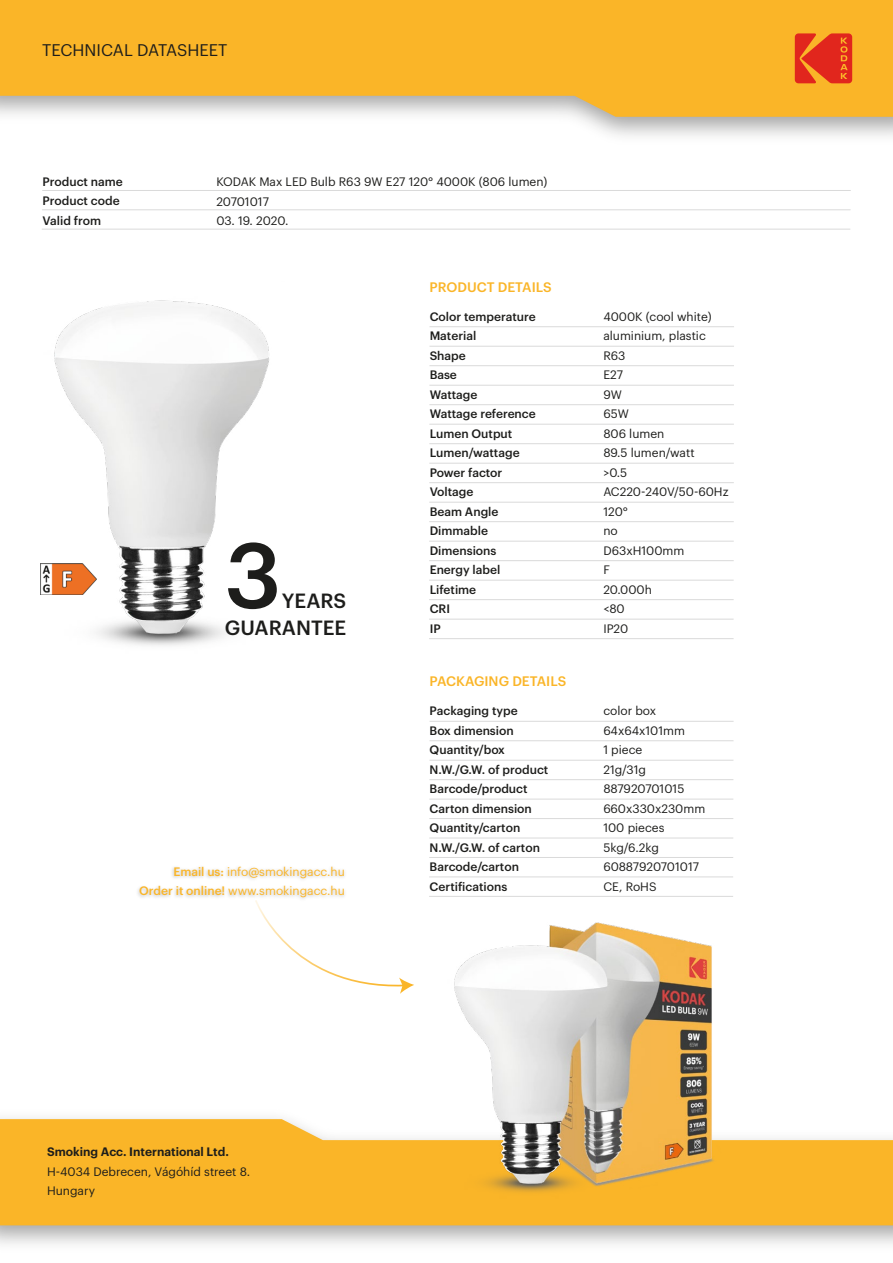
<style>
.page{position:relative;width:893px;height:1263px;background:#fff}
.page>*{position:absolute;margin:0;border:0;box-sizing:border-box;transform-origin:0 0}
.t1{font:500 90.75px "Graphik";color:#1d1d1b}
.t2{font:500 20.1px "Graphik";color:#1d1d1b}
.t3{font:16.5px "Graphik";color:#1d1d1b}
.t4{font:500 13.5px "Graphik";color:#fab528}
.t5{font:500 12px/19.5px "Graphik";color:#1d1d1b}
.t6{font:12px/19.5px "Graphik";color:#1d1d1b}
.t7{font:12px/19.5px "Graphik";color:#fab528;text-align:right}
.t8{font:600 12px "Graphik";color:#1d1d1b}
.s1{font-weight:500}
</style>
<div class="page">
<svg style="left:0;top:1119px;width:893px;height:106px;background:#fabb3a"></svg>
<svg style="left:0;top:0;width:893px;height:117px;background:#f5b93d"></svg>
<svg style="left:795px;top:33px;width:57px;height:50px;background:#e5401e"></svg>
<svg style="left:255px;top:900px;width:159px;height:94px"></svg>
<img style="left:40px;top:300px;width:229px;height:346px">
<img style="left:41px;top:564px;width:55px;height:30px">
<img style="left:426px;top:922px;width:312px;height:286px">
<hr style="left:429px;top:326px;width:305px;height:1px;background:#dadada">
<hr style="left:429px;top:346px;width:305px;height:1px;background:#dadada">
<hr style="left:429px;top:365px;width:305px;height:1px;background:#dadada">
<hr style="left:429px;top:385px;width:305px;height:1px;background:#dadada">
<hr style="left:429px;top:404px;width:305px;height:1px;background:#dadada">
<hr style="left:429px;top:424px;width:305px;height:1px;background:#dadada">
<hr style="left:429px;top:443px;width:305px;height:1px;background:#dadada">
<hr style="left:429px;top:463px;width:305px;height:1px;background:#dadada">
<hr style="left:429px;top:482px;width:305px;height:1px;background:#dadada">
<hr style="left:429px;top:502px;width:305px;height:1px;background:#dadada">
<hr style="left:429px;top:521px;width:305px;height:1px;background:#dadada">
<hr style="left:429px;top:541px;width:305px;height:1px;background:#dadada">
<hr style="left:429px;top:560px;width:305px;height:1px;background:#dadada">
<hr style="left:429px;top:580px;width:305px;height:1px;background:#dadada">
<hr style="left:429px;top:599px;width:305px;height:1px;background:#dadada">
<hr style="left:429px;top:619px;width:305px;height:1px;background:#dadada">
<hr style="left:429px;top:638px;width:305px;height:1px;background:#dadada">
<hr style="left:43px;top:190px;width:807px;height:1px;background:#dadada">
<hr style="left:42px;top:209px;width:808px;height:1px;background:#dadada">
<hr style="left:42px;top:229px;width:808px;height:1px;background:#dadada">
<hr style="left:430px;top:721px;width:304px;height:1px;background:#dadada">
<hr style="left:429px;top:740px;width:304px;height:1px;background:#dadada">
<hr style="left:429px;top:760px;width:304px;height:1px;background:#dadada">
<hr style="left:429px;top:779px;width:304px;height:1px;background:#dadada">
<hr style="left:429px;top:799px;width:304px;height:1px;background:#dadada">
<hr style="left:429px;top:818px;width:304px;height:1px;background:#dadada">
<hr style="left:429px;top:838px;width:304px;height:1px;background:#dadada">
<hr style="left:429px;top:857px;width:304px;height:1px;background:#dadada">
<hr style="left:429px;top:876px;width:304px;height:1px;background:#dadada">
<hr style="left:429px;top:896px;width:304px;height:1px;background:#dadada">
<h3 class="t3" style="left:42px;top:37px;width:187px">TECHNICAL DATASHEET</h3>
<p class="t5" style="left:43px;top:171px;width:82px">Product name<br>Product code<br>Valid from</p>
<p class="t6" style="left:216px;top:171px;width:333px">KODAK Max LED Bulb R63 9W E27 120° 4000K (806 lumen)<br>20701017</p>
<p class="t6" style="left:216px;top:210px;width:74px">03. 19. 2020.</p>
<h1 class="t1" style="left:225px;top:506px;width:58px">3</h1>
<h2 class="t2" style="left:282px;top:585px;width:66px">YEARS</h2>
<h2 class="t2" style="left:225px;top:613px;width:123px">GUARANTEE</h2>
<p class="t7" style="left:139px;top:861px;width:207px"><span class="s1">Email us:</span> info@smokingacc.hu<br><span class="s1">Order it online!</span> www.smokingacc.hu</p>
<p class="t4" style="left:429px;top:276px;width:124px">PRODUCT DETAILS</p>
<p class="t5" style="left:430px;top:306px;width:108px">Color temperature<br>Material<br>Shape<br>Base<br>Wattage<br>Wattage reference<br>Lumen Output<br>Lumen/wattage<br>Power factor<br>Voltage<br>Beam Angle<br>Dimmable<br>Dimensions<br>Energy label<br>Lifetime<br>CRI<br>IP</p>
<p class="t4" style="left:430px;top:671px;width:138px">PACKAGING DETAILS</p>
<p class="t5" style="left:430px;top:700px;width:120px">Packaging type<br>Box dimension<br>Quantity/box<br>N.W./G.W. of product<br>Barcode/product<br>Carton dimension<br>Quantity/carton<br>N.W./G.W. of carton<br>Barcode/carton<br>Certifications</p>
<p class="t6" style="left:603px;top:306px;width:127px">4000K (cool white) aluminium, plastic<br>R63<br>E27<br>9W<br>65W<br>806 lumen<br>89.5 lumen/watt<br>&gt;0.5<br>AC220-240V/50-60Hz<br>120°<br>no<br>D63xH100mm<br>F<br>20.000h<br>&lt;80<br>IP20</p>
<p class="t6" style="left:603px;top:700px;width:103px">color box<br>64x64x101mm<br>1 piece<br>21g/31g<br>887920701015<br>660x330x230mm<br>100 pieces<br>5kg/6.2kg<br>60887920701017<br>CE, RoHS</p>
<p class="t8" style="left:47px;top:1143px;width:183px">Smoking Acc. International Ltd.</p>
<p class="t6" style="left:47px;top:1161px;width:205px">H-4034 Debrecen, Vágóhíd street 8.<br>Hungary</p>
</div>
